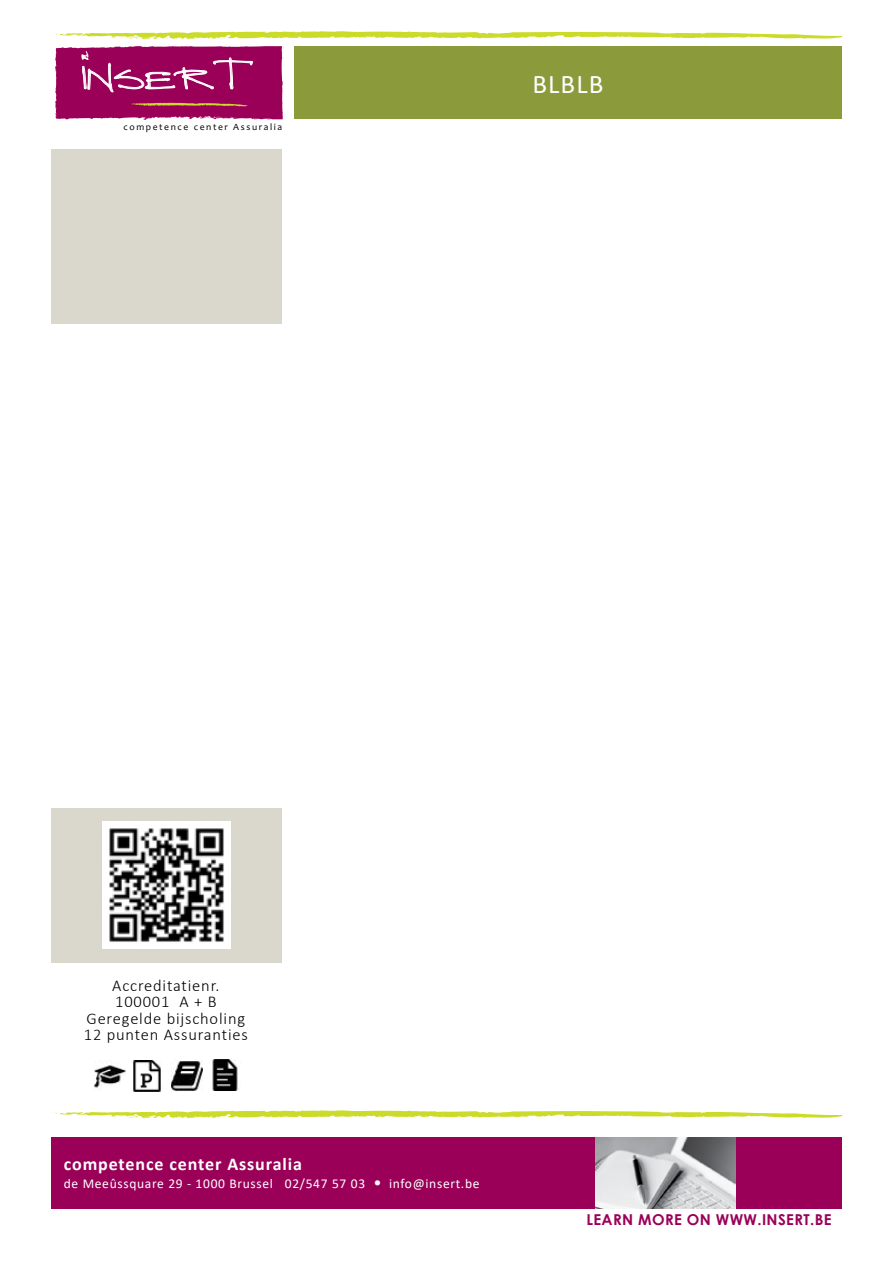
<style>
.page{position:relative;width:893px;height:1263px;background:#fff}
.page>*{position:absolute;margin:0;border:0;box-sizing:border-box;transform-origin:0 0}
.t1{font:43.05px "Herbert";color:#fff}
.t2{font:27px "Calibri";letter-spacing:.04em;color:#fff}
.t3{font:700 18px "Calibri";letter-spacing:.05em;color:#fff}
.t4{font:300 16.5px/16.5px "Calibri";letter-spacing:.05em;color:#000;text-align:center}
.t5{font:700 15px "Century Gothic";letter-spacing:.025em;color:#9b0059}
.t6{font:13.5px "Calibri";letter-spacing:.05em;color:#fff}
.t7{font:9.6px "Candara";letter-spacing:.17em;color:#000}
.s1{font-size:16.5px}
</style>
<div class="page">
<svg style="left:51px;top:31px;width:791px;height:89px;background:#a38a5f"></svg>
<svg style="left:51px;top:1110px;width:791px;height:8px"></svg>
<div style="left:51px;top:1137px;width:791px;height:71px;background:#9b0059"></div>
<img style="left:595px;top:1137px;width:140px;height:72px">
<img style="left:95px;top:1060px;width:31px;height:28px">
<img style="left:132px;top:1060px;width:29px;height:31px">
<img style="left:171px;top:1060px;width:31px;height:31px">
<img style="left:212px;top:1060px;width:26px;height:31px">
<div style="left:51px;top:808px;width:231px;height:154px;background:#dad8cc"></div>
<img style="left:103px;top:821px;width:127px;height:128px">
<div style="left:51px;top:149px;width:231px;height:174px;background:#dad8cc"></div>
<h1 class="t1" style="left:83px;top:49px;width:173px">I NSERT</h1>
<p class="t7" style="left:123px;top:121px;width:160px">competence center Assuralia</p>
<h2 class="t2" style="left:532px;top:65px;width:72px">BLBLB</h2>
<p class="t4" style="left:84px;top:977px;width:166px">Accreditatienr.<br>100001 A + B<br>Geregelde bijscholing<br>12 punten Assuranties</p>
<p class="t3" style="left:64px;top:1151px;width:240px">competence center Assuralia</p>
<p class="t6" style="left:64px;top:1174px;width:417px">de Meeûssquare 29 - 1000 Brussel 02/547 57 03 <span class="s1">•</span> info@insert.be</p>
<p class="t5" style="left:586px;top:1208px;width:247px">LEARN MORE ON WWW.INSERT.BE</p>
</div>
